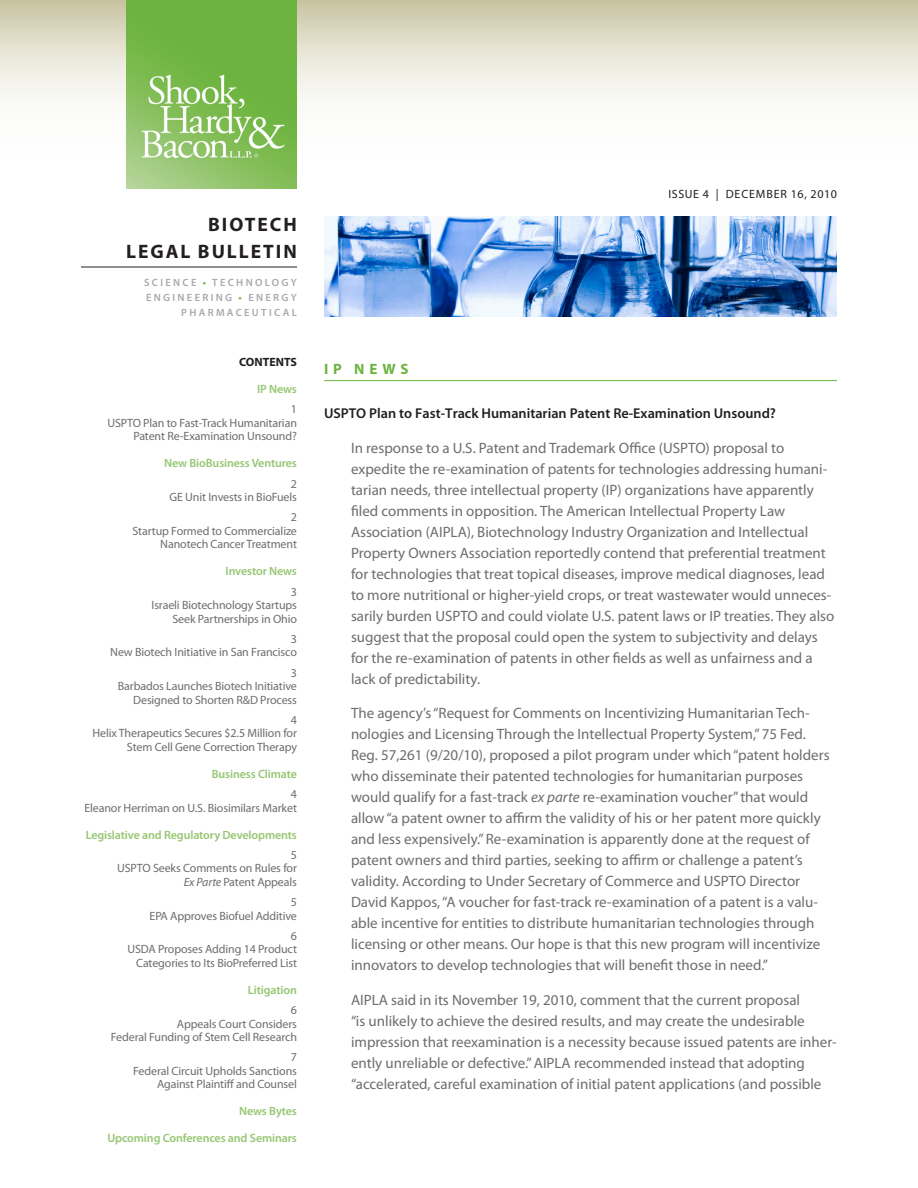
<style>
.page{position:relative;width:918px;height:1188px;background:#fff}
.page>*{position:absolute;margin:0;border:0;box-sizing:border-box;transform-origin:0 0}
.t1{font:700 19.5px/27px "Myriad Pro";letter-spacing:.1em;color:#231f20;text-align:right}
.Body{font:15px/21px "Myriad Pro";color:#6c6d70}
.Head{font:700 15px "Myriad Pro";letter-spacing:.32em;color:#6cb43f}
.Subhead{font:600 14.25px "Myriad Pro";color:#231f20}
.TOC-Subhead{font:12px/13.5px "Myriad Pro";letter-spacing:-.01em;color:#6c6d70;text-align:right}
.TOC-Head{font:600 12px "Myriad Pro";letter-spacing:-.01em;color:#96c672}
.t2{font:12px "Myriad Pro";letter-spacing:.05em;color:#231f20}
.t3{font:700 12px "Myriad Pro";color:#231f20}
.t4{font:600 10.5px/15px "Myriad Pro";letter-spacing:.22em;color:#a8a9ad;text-align:right}
.s1{color:#6cb43f}
.s2{font-style:italic}
</style>
<div class="page">
<svg style="left:0;top:0;width:918px;height:101px;background:#e4e1d0"></svg>
<hr style="left:81px;top:267px;width:216px;height:1px;background:#231f20">
<img style="left:126px;top:0;width:171px;height:189px">
<hr style="left:324px;top:380px;width:513px;height:1px;background:#6cb43f">
<img style="left:324px;top:216px;width:513px;height:100px">
<p class="t1" style="left:126px;top:210px;width:172px">BIOTECH<br>LEGAL BULLETIN</p>
<p class="t4" style="left:144px;top:275px;width:154px">SCIENCE <span class="s1">•</span> TECHNOLOGY<br>ENGINEERING <span class="s1">•</span> ENERGY<br>PHARMACEUTICAL</p>
<p class="t3" style="left:239px;top:354px;width:59px">CONTENTS</p>
<p class="TOC-Head" style="left:257px;top:381px;width:41px">IP News</p>
<p class="TOC-Subhead" style="left:107px;top:402px;width:191px">1<br>USPTO Plan to Fast-Track Humanitarian<br>Patent Re-Examination Unsound?</p>
<p class="TOC-Head" style="left:164px;top:456px;width:134px">New BioBusiness Ventures</p>
<p class="TOC-Subhead" style="left:169px;top:477px;width:129px">2<br>GE Unit Invests in BioFuels</p>
<p class="TOC-Subhead" style="left:132px;top:510px;width:166px">2<br>Startup Formed to Commercialize<br>Nanotech Cancer Treatment</p>
<p class="TOC-Head" style="left:226px;top:564px;width:73px">Investor News</p>
<p class="TOC-Subhead" style="left:152px;top:585px;width:147px">3<br>Israeli Biotechnology Startups<br>Seek Partnerships in Ohio</p>
<p class="TOC-Subhead" style="left:110px;top:632px;width:188px">3<br>New Biotech Initiative in San Francisco</p>
<p class="TOC-Subhead" style="left:118px;top:666px;width:181px">3<br>Barbados Launches Biotech Initiative<br>Designed to Shorten R&amp;D Process</p>
<p class="TOC-Subhead" style="left:93px;top:713px;width:206px">4<br>Helix Therapeutics Secures $2.5 Million for<br>Stem Cell Gene Correction Therapy</p>
<p class="TOC-Head" style="left:212px;top:766px;width:87px">Business Climate</p>
<p class="TOC-Subhead" style="left:84px;top:787px;width:214px">4<br>Eleanor Herriman on U.S. Biosimilars Market</p>
<p class="TOC-Head" style="left:86px;top:827px;width:213px">Legislative and Regulatory Developments</p>
<p class="TOC-Subhead" style="left:117px;top:848px;width:181px">5<br>USPTO Seeks Comments on Rules for<br><span class="s2">Ex Parte</span> Patent Appeals</p>
<p class="TOC-Subhead" style="left:150px;top:895px;width:149px">5<br>EPA Approves Biofuel Additive</p>
<p class="TOC-Subhead" style="left:127px;top:929px;width:171px">6<br>USDA Proposes Adding 14 Product<br>Categories to Its BioPreferred List</p>
<p class="TOC-Head" style="left:248px;top:982px;width:51px">Litigation</p>
<p class="TOC-Subhead" style="left:111px;top:1003px;width:188px">6<br>Appeals Court Considers<br>Federal Funding of Stem Cell Research</p>
<p class="TOC-Subhead" style="left:133px;top:1050px;width:165px">7<br>Federal Circuit Upholds Sanctions<br>Against Plaintiff and Counsel</p>
<p class="TOC-Head" style="left:239px;top:1104px;width:59px">News Bytes</p>
<p class="TOC-Head" style="left:107px;top:1131px;width:191px">Upcoming Conferences and Seminars</p>
<p class="t2" style="left:668px;top:187px;width:170px">ISSUE 4 | DECEMBER 16, 2010</p>
<p class="Head" style="left:324px;top:359px;width:86px">IP NEWS</p>
<p class="Subhead" style="left:324px;top:404px;width:454px">USPTO Plan to Fast-Track Humanitarian Patent Re-Examination Unsound?</p>
<p class="Body" style="left:351px;top:437px;width:485px">In response to a U.S. Patent and Trademark Office (USPTO) proposal to expedite the re-examination of patents for technologies addressing humani&shy;tarian needs, three intellectual property (IP) organizations have apparently filed comments in opposition. The American Intellectual Property Law Association (AIPLA), Biotechnology Industry Organization and Intellectual Property Owners Association reportedly contend that preferential treatment for technologies that treat topical diseases, improve medical diagnoses, lead to more nutritional or higher-yield crops, or treat wastewater would unneces&shy;sarily burden USPTO and could violate U.S. patent laws or IP treaties. They also suggest that the proposal could open the system to subjectivity and delays for the re-examination of patents in other fields as well as unfairness and a lack of predictability.</p>
<p class="Body" style="left:351px;top:703px;width:480px">The agency’s “Request for Comments on Incentivizing Humanitarian Tech&shy;nologies and Licensing Through the Intellectual Property System,” 75 Fed.<br>Reg. 57,261 (9/20/10), proposed a pilot program under which “patent holders who disseminate their patented technologies for humanitarian purposes would qualify for a fast-track <span class="s2">ex parte</span> re-examination voucher” that would allow “a patent owner to affirm the validity of his or her patent more quickly and less expensively.” Re-examination is apparently done at the request of patent owners and third parties, seeking to affirm or challenge a patent’s validity. According to Under Secretary of Commerce and USPTO Director David Kappos, “A voucher for fast-track re-examination of a patent is a valu&shy;able incentive for entities to distribute humanitarian technologies through licensing or other means. Our hope is that this new program will incentivize innovators to develop technologies that will benefit those in need.”</p>
<p class="Body" style="left:351px;top:989px;width:487px">AIPLA said in its November 19, 2010, comment that the current proposal<br>“is unlikely to achieve the desired results, and may create the undesirable impression that reexamination is a necessity because issued patents are inher&shy;ently unreliable or defective.” AIPLA recommended instead that adopting “accelerated, careful examination of initial patent applications (and possible</p>
</div>
